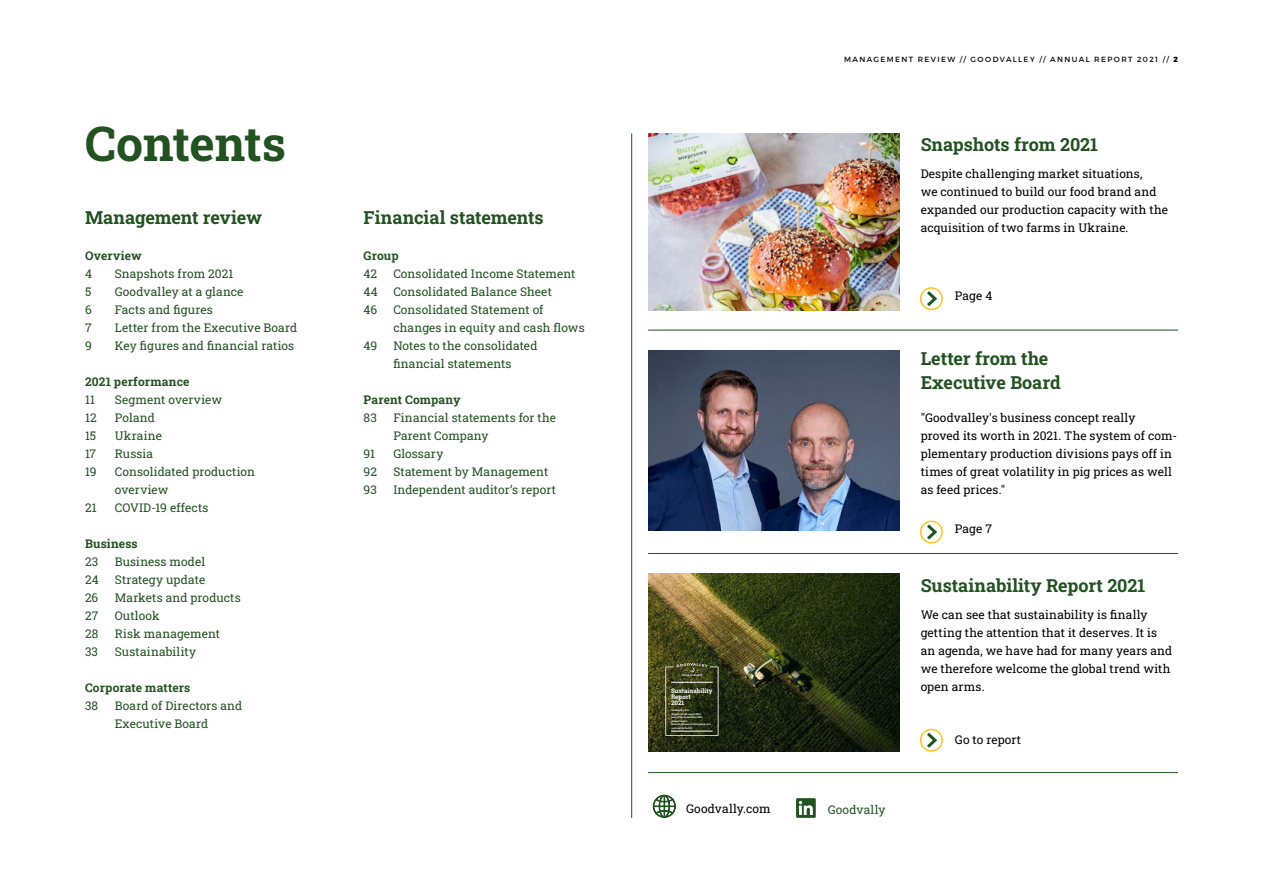
<style>
.page{position:relative;width:1263px;height:893px;background:#fff}
.page>*{position:absolute;margin:0;border:0;box-sizing:border-box;transform-origin:0 0}
.t1{font:700 48px "Roboto Slab";color:#215220}
.t2{font:700 18px/24px "Roboto Slab";letter-spacing:-.005em;color:#215220}
.t3{font:12px/18px "Roboto Slab";letter-spacing:.01em;color:#215220}
.t4{font:12px/18px "Roboto Slab";letter-spacing:.01em;color:#000}
.t5{font:700 12px "Roboto Slab";letter-spacing:.01em;color:#215220}
.t6{font:7.5px "Montserrat";letter-spacing:.185em;color:#000}
.t7{font:700 6.15px/6.1px "Roboto Slab";color:#fff}
.t8{font:700 2.4px/3.6px "Roboto Slab";letter-spacing:.015em;color:#fff}
.s1{font-weight:800}
</style>
<div class="page">
<img style="left:648px;top:351px;width:251px;height:180px">
<hr style="left:631px;top:134px;width:1px;height:684px;background:#215220">
<hr style="left:648px;top:330px;width:530px;height:1px;background:#215220">
<hr style="left:648px;top:553px;width:530px;height:1px;background:#215220">
<hr style="left:648px;top:772px;width:530px;height:1px;background:#215220">
<img style="left:648px;top:573px;width:251px;height:178px">
<div style="left:665px;top:667px;width:53px;height:69px;border:1px solid #fff"></div>
<hr style="left:671px;top:682px;width:42px;height:1px;background:#fff">
<hr style="left:671px;top:731px;width:42px;height:1px;background:#fff">
<svg style="left:676px;top:663px;width:32px;height:13px"></svg>
<img style="left:648px;top:134px;width:251px;height:176px">
<div style="left:920px;top:287px;width:23px;height:23px;border:2px solid #ffc222;border-radius:50%"></div>
<svg style="left:924px;top:288px;width:15px;height:21px"></svg>
<div style="left:920px;top:520px;width:23px;height:23px;border:2px solid #ffc222;border-radius:50%"></div>
<svg style="left:924px;top:521px;width:15px;height:22px"></svg>
<div style="left:920px;top:729px;width:23px;height:23px;border:2px solid #ffc222;border-radius:50%"></div>
<svg style="left:924px;top:730px;width:15px;height:21px"></svg>
<svg style="left:652px;top:794px;width:24px;height:24px"></svg>
<div style="left:796px;top:798px;width:20px;height:20px;background:#215220"></div>
<svg style="left:799px;top:801px;width:14px;height:14px"></svg>
<p class="t6" style="left:844px;top:55px;width:335px">MANAGEMENT REVIEW // GOODVALLEY // ANNUAL REPORT 2021 // <span class="s1">2</span></p>
<h1 class="t1" style="left:85px;top:111px;width:203px">Contents</h1>
<h2 class="t2" style="left:921px;top:132px;width:179px">Snapshots from 2021</h2>
<p class="t4" style="left:921px;top:164px;width:249px">Despite challenging market situations,<br>we continued to build our food brand and expanded our production capacity with the acquisition of two farms in Ukraine.</p>
<h2 class="t2" style="left:85px;top:205px;width:179px">Management review</h2>
<p class="t5" style="left:85px;top:247px;width:58px">Overview</p>
<p class="t3" style="left:85px;top:264px;width:8px">4</p>
<p class="t3" style="left:115px;top:264px;width:120px">Snapshots from 2021</p>
<p class="t3" style="left:85px;top:282px;width:8px">5</p>
<p class="t3" style="left:115px;top:282px;width:130px">Goodvalley at a glance</p>
<p class="t3" style="left:85px;top:300px;width:8px">6</p>
<p class="t3" style="left:115px;top:300px;width:99px">Facts and figures</p>
<p class="t3" style="left:85px;top:318px;width:8px">7</p>
<p class="t3" style="left:115px;top:318px;width:184px">Letter from the Executive Board</p>
<p class="t3" style="left:85px;top:336px;width:8px">9</p>
<p class="t3" style="left:115px;top:336px;width:181px">Key figures and financial ratios</p>
<p class="t5" style="left:85px;top:373px;width:106px">2021 performance</p>
<p class="t3" style="left:85px;top:390px;width:11px">11</p>
<p class="t3" style="left:115px;top:390px;width:109px">Segment overview</p>
<p class="t3" style="left:85px;top:408px;width:13px">12</p>
<p class="t3" style="left:115px;top:408px;width:42px">Poland</p>
<p class="t3" style="left:85px;top:426px;width:13px">15</p>
<p class="t3" style="left:115px;top:426px;width:49px">Ukraine</p>
<p class="t3" style="left:85px;top:444px;width:13px">17</p>
<p class="t3" style="left:115px;top:444px;width:40px">Russia</p>
<p class="t3" style="left:85px;top:462px;width:13px">19</p>
<p class="t3" style="left:115px;top:462px;width:142px">Consolidated production overview</p>
<p class="t3" style="left:85px;top:498px;width:13px">21</p>
<p class="t3" style="left:115px;top:498px;width:95px">COVID-19 effects</p>
<p class="t5" style="left:85px;top:535px;width:54px">Business</p>
<p class="t3" style="left:85px;top:552px;width:15px">23</p>
<p class="t3" style="left:115px;top:552px;width:92px">Business model</p>
<p class="t3" style="left:85px;top:570px;width:15px">24</p>
<p class="t3" style="left:115px;top:570px;width:92px">Strategy update</p>
<p class="t3" style="left:85px;top:588px;width:15px">26</p>
<p class="t3" style="left:115px;top:588px;width:127px">Markets and products</p>
<p class="t3" style="left:85px;top:606px;width:15px">27</p>
<p class="t3" style="left:115px;top:606px;width:46px">Outlook</p>
<p class="t3" style="left:85px;top:624px;width:15px">28</p>
<p class="t3" style="left:115px;top:624px;width:107px">Risk management</p>
<p class="t3" style="left:85px;top:642px;width:15px">33</p>
<p class="t3" style="left:115px;top:642px;width:83px">Sustainability</p>
<p class="t5" style="left:85px;top:679px;width:107px">Corporate matters</p>
<p class="t3" style="left:85px;top:696px;width:15px">38</p>
<p class="t3" style="left:115px;top:696px;width:129px">Board of Directors and<br>Executive Board</p>
<h2 class="t2" style="left:364px;top:205px;width:181px">Financial statements</h2>
<p class="t5" style="left:364px;top:247px;width:37px">Group</p>
<p class="t3" style="left:364px;top:264px;width:15px">42</p>
<p class="t3" style="left:393px;top:264px;width:184px">Consolidated Income Statement</p>
<p class="t3" style="left:364px;top:282px;width:16px">44</p>
<p class="t3" style="left:393px;top:282px;width:160px">Consolidated Balance Sheet</p>
<p class="t3" style="left:364px;top:300px;width:15px">46</p>
<p class="t3" style="left:393px;top:300px;width:193px">Consolidated Statement of changes in equity and cash flows</p>
<p class="t3" style="left:364px;top:336px;width:15px">49</p>
<p class="t3" style="left:393px;top:336px;width:146px">Notes to the consolidated financial statements</p>
<p class="t5" style="left:364px;top:391px;width:99px">Parent Company</p>
<p class="t3" style="left:364px;top:408px;width:15px">83</p>
<p class="t3" style="left:393px;top:408px;width:164px">Financial statements for the<br>Parent Company</p>
<p class="t3" style="left:364px;top:444px;width:13px">91</p>
<p class="t3" style="left:393px;top:444px;width:52px">Glossary</p>
<p class="t3" style="left:364px;top:462px;width:15px">92</p>
<p class="t3" style="left:393px;top:462px;width:156px">Statement by Management</p>
<p class="t3" style="left:364px;top:480px;width:15px">93</p>
<p class="t3" style="left:393px;top:480px;width:164px">Independent auditor’s report</p>
<p class="t4" style="left:955px;top:286px;width:39px">Page 4</p>
<h2 class="t2" style="left:921px;top:346px;width:142px">Letter from the<br>Executive Board</h2>
<p class="t4" style="left:921px;top:408px;width:258px">"Goodvalley's business concept really proved its worth in 2021. The system of com&shy;plementary production divisions pays off in times of great volatility in pig prices as well as feed prices."</p>
<p class="t4" style="left:955px;top:519px;width:39px">Page 7</p>
<h2 class="t2" style="left:921px;top:573px;width:226px">Sustainability Report 2021</h2>
<p class="t4" style="left:921px;top:605px;width:253px">We can see that sustainability is finally getting the attention that it deserves. It is an agenda, we have had for many years and we therefore welcome the global trend with open arms.</p>
<p class="t7" style="left:671px;top:687px;width:43px">Sustainability<br>Report<br>2021</p>
<p class="t8" style="left:671px;top:708px;width:41px">Goodvalley A/S<br>Statutory CSR report 2021,<br>part of the Goodvalley 2021 annual report.<br>(Danish Financial Statements Act, section 99a and b)</p>
<p class="t4" style="left:686px;top:799px;width:86px">Goodvally.com</p>
<p class="t3" style="left:828px;top:801px;width:59px">Goodvally</p>
<p class="t4" style="left:955px;top:730px;width:68px">Go to report</p>
</div>
